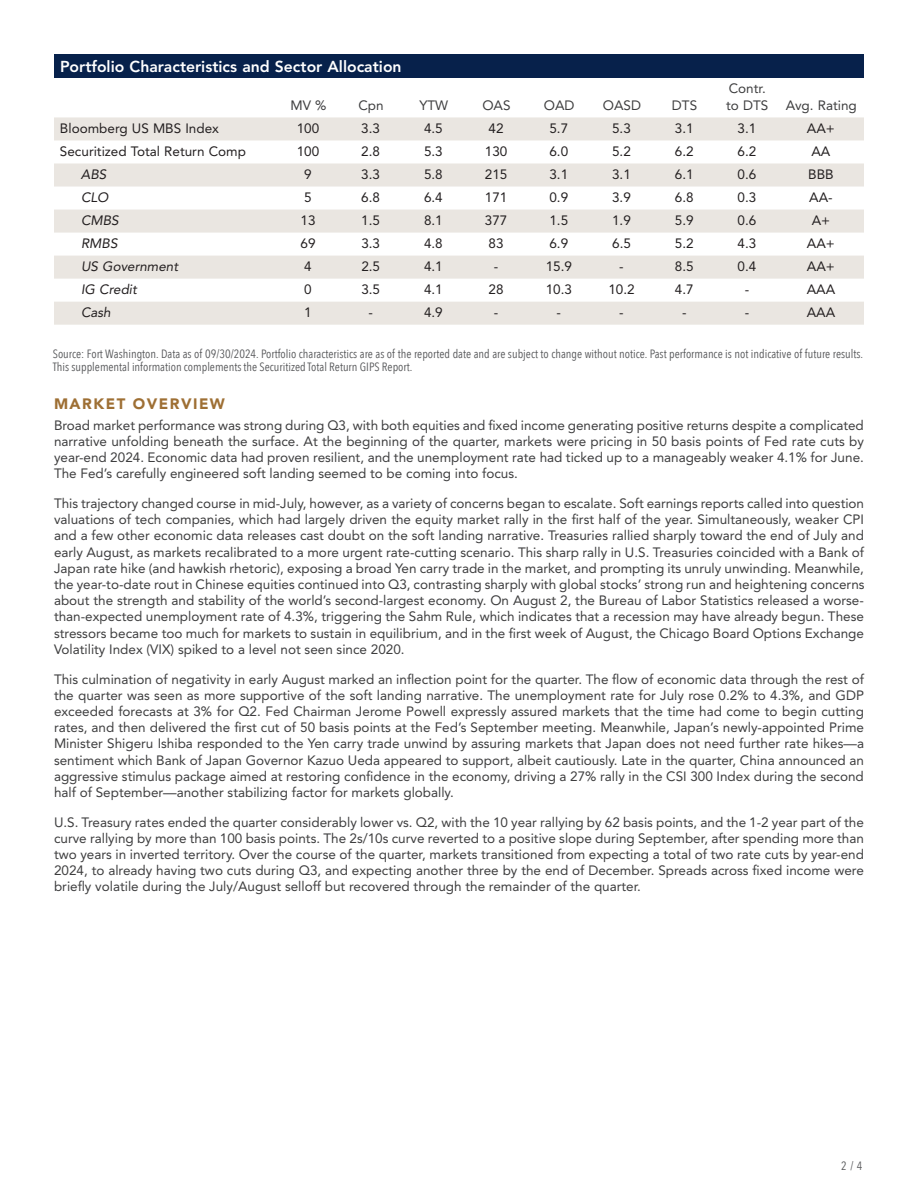
<style>
.page{position:relative;width:918px;height:1188px;background:#fff}
.page>*{position:absolute;margin:0;border:0;box-sizing:border-box;transform-origin:0 0}
.t1{font:800 15.75px "Avenir LT Std";color:#fff}
.t2{font:900 15px "Avenir LT Std";letter-spacing:.1em;color:#9e6f34}
.t3{font:13.5px/16.2px "Avenir LT Std";color:#3e3e3f;text-align:justify}
.t4{font:13.5px "Avenir LT Std";color:#231f20}
.t5{font:italic 13.5px "Avenir LT Std";color:#231f20}
.t6{font:12px/12.3px "Avenir Next Condensed";color:#57585a}
</style>
<div class="page">
<div style="left:54px;top:54px;width:810px;height:24px;background:#07214b"></div>
<svg style="left:54px;top:117px;width:810px;height:208px"></svg>
<svg style="left:54px;top:163px;width:810px;height:70px;fill:#eae6e1"></svg>
<p class="t1" style="left:60px;top:57px;width:343px">Portfolio Characteristics and Sector Allocation</p>
<p class="t3" style="left:290px;top:97px;width:37px">MV %</p>
<p class="t3" style="left:358px;top:97px;width:27px">Cpn</p>
<p class="t3" style="left:419px;top:97px;width:30px">YTW</p>
<p class="t3" style="left:482px;top:97px;width:30px">OAS</p>
<p class="t3" style="left:544px;top:97px;width:32px">OAD</p>
<p class="t3" style="left:603px;top:97px;width:40px">OASD</p>
<p class="t3" style="left:672px;top:97px;width:27px">DTS</p>
<p class="t3" style="left:726px;top:81px;width:44px">Contr. to DTS</p>
<p class="t3" style="left:786px;top:97px;width:72px">Avg. Rating</p>
<p class="t4" style="left:60px;top:120px;width:160px">Bloomberg US MBS Index</p>
<p class="t4" style="left:297px;top:120px;width:24px">100</p>
<p class="t4" style="left:361px;top:120px;width:20px">3.3</p>
<p class="t4" style="left:424px;top:120px;width:20px">4.5</p>
<p class="t4" style="left:489px;top:120px;width:17px">42</p>
<p class="t4" style="left:549px;top:120px;width:20px">5.7</p>
<p class="t4" style="left:612px;top:120px;width:20px">5.3</p>
<p class="t4" style="left:675px;top:120px;width:20px">3.1</p>
<p class="t4" style="left:738px;top:120px;width:20px">3.1</p>
<p class="t4" style="left:807px;top:120px;width:29px">AA+</p>
<p class="t4" style="left:60px;top:143px;width:187px">Securitized Total Return Comp</p>
<p class="t4" style="left:297px;top:143px;width:24px">100</p>
<p class="t4" style="left:361px;top:143px;width:20px">2.8</p>
<p class="t4" style="left:424px;top:143px;width:20px">5.3</p>
<p class="t4" style="left:485px;top:143px;width:24px">130</p>
<p class="t4" style="left:549px;top:143px;width:20px">6.0</p>
<p class="t4" style="left:612px;top:143px;width:20px">5.2</p>
<p class="t4" style="left:675px;top:143px;width:20px">6.2</p>
<p class="t4" style="left:738px;top:143px;width:20px">6.2</p>
<p class="t4" style="left:811px;top:143px;width:21px">AA</p>
<p class="t5" style="left:81px;top:166px;width:27px">ABS</p>
<p class="t4" style="left:304px;top:166px;width:9px">9</p>
<p class="t4" style="left:361px;top:166px;width:20px">3.3</p>
<p class="t4" style="left:424px;top:166px;width:20px">5.8</p>
<p class="t4" style="left:485px;top:166px;width:24px">215</p>
<p class="t4" style="left:549px;top:166px;width:20px">3.1</p>
<p class="t4" style="left:612px;top:166px;width:20px">3.1</p>
<p class="t4" style="left:675px;top:166px;width:20px">6.1</p>
<p class="t4" style="left:738px;top:166px;width:20px">0.6</p>
<p class="t4" style="left:808px;top:166px;width:27px">BBB</p>
<p class="t5" style="left:81px;top:189px;width:29px">CLO</p>
<p class="t4" style="left:304px;top:189px;width:9px">5</p>
<p class="t4" style="left:361px;top:189px;width:20px">6.8</p>
<p class="t4" style="left:424px;top:189px;width:20px">6.4</p>
<p class="t4" style="left:485px;top:189px;width:24px">171</p>
<p class="t4" style="left:549px;top:189px;width:20px">0.9</p>
<p class="t4" style="left:612px;top:189px;width:20px">3.9</p>
<p class="t4" style="left:675px;top:189px;width:20px">6.8</p>
<p class="t4" style="left:738px;top:189px;width:20px">0.3</p>
<p class="t4" style="left:809px;top:189px;width:25px">AA-</p>
<p class="t5" style="left:81px;top:212px;width:39px">CMBS</p>
<p class="t4" style="left:300px;top:212px;width:17px">13</p>
<p class="t4" style="left:361px;top:212px;width:20px">1.5</p>
<p class="t4" style="left:424px;top:212px;width:20px">8.1</p>
<p class="t4" style="left:485px;top:212px;width:24px">377</p>
<p class="t4" style="left:549px;top:212px;width:20px">1.5</p>
<p class="t4" style="left:612px;top:212px;width:20px">1.9</p>
<p class="t4" style="left:675px;top:212px;width:20px">5.9</p>
<p class="t4" style="left:738px;top:212px;width:20px">0.6</p>
<p class="t4" style="left:812px;top:212px;width:20px">A+</p>
<p class="t5" style="left:81px;top:235px;width:38px">RMBS</p>
<p class="t4" style="left:301px;top:235px;width:17px">69</p>
<p class="t4" style="left:361px;top:235px;width:20px">3.3</p>
<p class="t4" style="left:424px;top:235px;width:20px">4.8</p>
<p class="t4" style="left:489px;top:235px;width:17px">83</p>
<p class="t4" style="left:549px;top:235px;width:20px">6.9</p>
<p class="t4" style="left:612px;top:235px;width:20px">6.5</p>
<p class="t4" style="left:675px;top:235px;width:20px">5.2</p>
<p class="t4" style="left:738px;top:235px;width:20px">4.3</p>
<p class="t4" style="left:807px;top:235px;width:29px">AA+</p>
<p class="t5" style="left:81px;top:258px;width:99px">US Government</p>
<p class="t4" style="left:304px;top:258px;width:9px">4</p>
<p class="t4" style="left:361px;top:258px;width:20px">2.5</p>
<p class="t4" style="left:424px;top:258px;width:20px">4.1</p>
<p class="t4" style="left:494px;top:258px;width:6px">-</p>
<p class="t4" style="left:546px;top:258px;width:28px">15.9</p>
<p class="t4" style="left:619px;top:258px;width:6px">-</p>
<p class="t4" style="left:675px;top:258px;width:20px">8.5</p>
<p class="t4" style="left:738px;top:258px;width:20px">0.4</p>
<p class="t4" style="left:807px;top:258px;width:29px">AA+</p>
<p class="t5" style="left:81px;top:281px;width:57px">IG Credit</p>
<p class="t4" style="left:304px;top:281px;width:9px">0</p>
<p class="t4" style="left:361px;top:281px;width:20px">3.5</p>
<p class="t4" style="left:424px;top:281px;width:20px">4.1</p>
<p class="t4" style="left:489px;top:281px;width:17px">28</p>
<p class="t4" style="left:546px;top:281px;width:28px">10.3</p>
<p class="t4" style="left:608px;top:281px;width:28px">10.2</p>
<p class="t4" style="left:675px;top:281px;width:20px">4.7</p>
<p class="t4" style="left:745px;top:281px;width:6px">-</p>
<p class="t4" style="left:807px;top:281px;width:30px">AAA</p>
<p class="t5" style="left:81px;top:304px;width:31px">Cash</p>
<p class="t4" style="left:304px;top:304px;width:9px">1</p>
<p class="t4" style="left:368px;top:304px;width:6px">-</p>
<p class="t4" style="left:424px;top:304px;width:20px">4.9</p>
<p class="t4" style="left:494px;top:304px;width:6px">-</p>
<p class="t4" style="left:557px;top:304px;width:6px">-</p>
<p class="t4" style="left:619px;top:304px;width:6px">-</p>
<p class="t4" style="left:682px;top:304px;width:6px">-</p>
<p class="t4" style="left:745px;top:304px;width:6px">-</p>
<p class="t4" style="left:807px;top:304px;width:30px">AAA</p>
<p class="t6" style="left:53px;top:347px;width:812px">Source: Fort Washington. Data as of 09/30/2024. Portfolio characteristics are as of the reported date and are subject to change without notice. Past performance is not indicative of future results.<br>This supplemental information complements the Securitized Total Return GIPS Report.</p>
<p class="t2" style="left:54px;top:395px;width:172px">MARKET OVERVIEW</p>
<p class="t3" style="left:54px;top:417px;width:811px">Broad market performance was strong during Q3, with both equities and fixed income generating positive returns despite a complicated narrative unfolding beneath the surface. At the beginning of the quarter, markets were pricing in 50 basis points of Fed rate cuts by year-end 2024. Economic data had proven resilient, and the unemployment rate had ticked up to a manageably weaker 4.1% for June.<br>The Fed’s carefully engineered soft landing seemed to be coming into focus.</p>
<p class="t3" style="left:54px;top:495px;width:812px">This trajectory changed course in mid-July, however, as a variety of concerns began to escalate. Soft earnings reports called into question valuations of tech companies, which had largely driven the equity market rally in the first half of the year. Simultaneously, weaker CPI and a few other economic data releases cast doubt on the soft landing narrative. Treasuries rallied sharply toward the end of July and early August, as markets recalibrated to a more urgent rate-cutting scenario. This sharp rally in U.S. Treasuries coincided with a Bank of Japan rate hike (and hawkish rhetoric), exposing a broad Yen carry trade in the market, and prompting its unruly unwinding. Meanwhile, the year-to-date rout in Chinese equities continued into Q3, contrasting sharply with global stocks’ strong run and heightening concerns about the strength and stability of the world’s second-largest economy. On August 2, the Bureau of Labor Statistics released a worse&shy;than-expected unemployment rate of 4.3%, triggering the Sahm Rule, which indicates that a recession may have already begun. These stressors became too much for markets to sustain in equilibrium, and in the first week of August, the Chicago Board Options Exchange Volatility Index (VIX) spiked to a level not seen since 2020.</p>
<p class="t3" style="left:54px;top:671px;width:812px">This culmination of negativity in early August marked an inflection point for the quarter. The flow of economic data through the rest of the quarter was seen as more supportive of the soft landing narrative. The unemployment rate for July rose 0.2% to 4.3%, and GDP exceeded forecasts at 3% for Q2. Fed Chairman Jerome Powell expressly assured markets that the time had come to begin cutting rates, and then delivered the first cut of 50 basis points at the Fed’s September meeting. Meanwhile, Japan’s newly-appointed Prime Minister Shigeru Ishiba responded to the Yen carry trade unwind by assuring markets that Japan does not need further rate hikes—a sentiment which Bank of Japan Governor Kazuo Ueda appeared to support, albeit cautiously. Late in the quarter, China announced an aggressive stimulus package aimed at restoring confidence in the economy, driving a 27% rally in the CSI 300 Index during the second half of September—another stabilizing factor for markets globally.</p>
<p class="t3" style="left:54px;top:814px;width:812px">U.S. Treasury rates ended the quarter considerably lower vs. Q2, with the 10 year rallying by 62 basis points, and the 1-2 year part of the curve rallying by more than 100 basis points. The 2s/10s curve reverted to a positive slope during September, after spending more than two years in inverted territory. Over the course of the quarter, markets transitioned from expecting a total of two rate cuts by year-end 2024, to already having two cuts during Q3, and expecting another three by the end of December. Spreads across fixed income were briefly volatile during the July/August selloff but recovered through the remainder of the quarter.</p>
<p class="t6" style="left:841px;top:1159px;width:23px">2 / 4</p>
</div>
